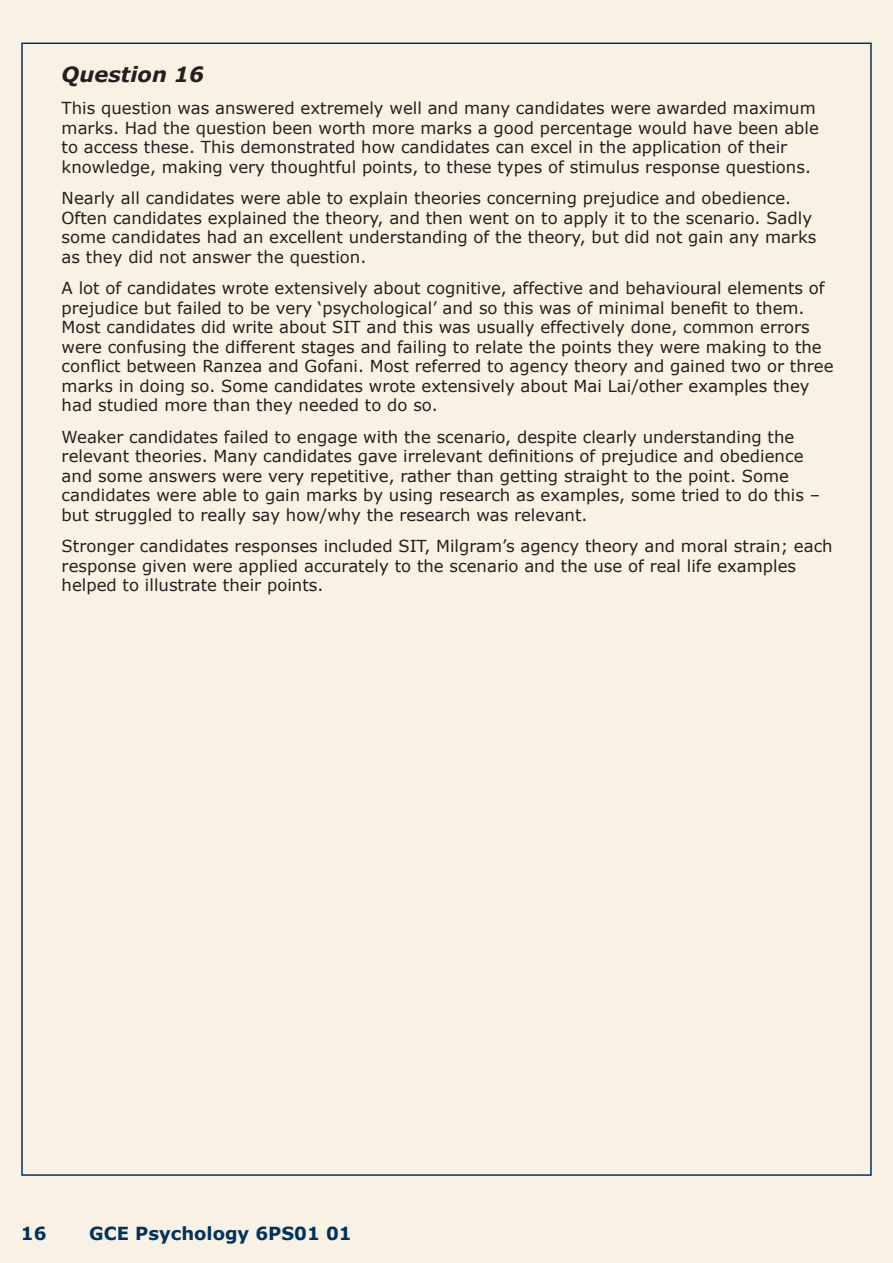
<style>
.page{position:relative;width:893px;height:1263px;background:#f9f2e4}
.page>*{position:absolute;margin:0;border:0;box-sizing:border-box;transform-origin:0 0}
.t1{font:italic 700 21px "Verdana";color:#231f20}
.t2{font:700 18px "Verdana";color:#00345e}
.t3{font:16.5px/19.5px "Verdana";color:#231f20}
</style>
<div class="page">
<p class="t1" style="left:62px;top:61px;width:144px">Question 16</p>
<p class="t3" style="left:62px;top:98px;width:759px">This question was answered extremely well and many candidates were awarded maximum marks. Had the question been worth more marks a good percentage would have been able to access these. This demonstrated how candidates can excel in the application of their knowledge, making very thoughtful points, to these types of stimulus response questions.</p>
<p class="t3" style="left:62px;top:188px;width:756px">Nearly all candidates were able to explain theories concerning prejudice and obedience.<br>Often candidates explained the theory, and then went on to apply it to the scenario. Sadly some candidates had an excellent understanding of the theory, but did not gain any marks as they did not answer the question.</p>
<p class="t3" style="left:62px;top:278px;width:773px">A lot of candidates wrote extensively about cognitive, affective and behavioural elements of prejudice but failed to be very ‘psychological’ and so this was of minimal benefit to them.<br>Most candidates did write about SIT and this was usually effectively done, common errors were confusing the different stages and failing to relate the points they were making to the conflict between Ranzea and Gofani. Most referred to agency theory and gained two or three marks in doing so. Some candidates wrote extensively about Mai Lai/other examples they had studied more than they needed to do so.</p>
<p class="t3" style="left:62px;top:426px;width:760px">Weaker candidates failed to engage with the scenario, despite clearly understanding the relevant theories. Many candidates gave irrelevant definitions of prejudice and obedience and some answers were very repetitive, rather than getting straight to the point. Some candidates were able to gain marks by using research as examples, some tried to do this – but struggled to really say how/why the research was relevant.</p>
<p class="t3" style="left:62px;top:536px;width:773px">Stronger candidates responses included SIT, Milgram’s agency theory and moral strain; each response given were applied accurately to the scenario and the use of real life examples helped to illustrate their points.</p>
<p class="t2" style="left:21px;top:1222px;width:27px">16</p>
<p class="t2" style="left:89px;top:1222px;width:264px">GCE Psychology 6PS01 01</p>
</div>
